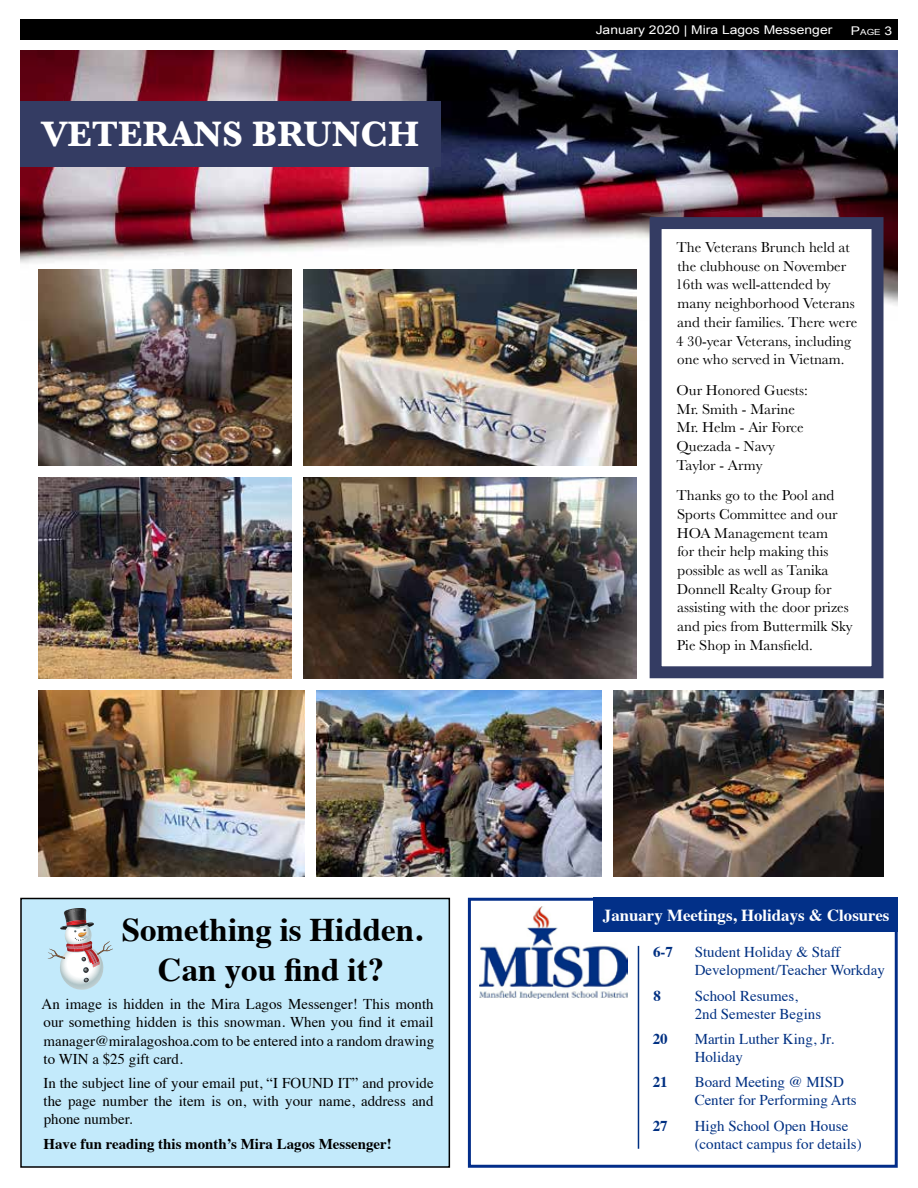
<style>
.page{position:relative;width:918px;height:1188px;background:#fff}
.page>*{position:absolute;margin:0;border:0;box-sizing:border-box;transform-origin:0 0}
.t1{font:700 36.75px "Baskerville";color:#fff}
.t2{font:700 33px/39.6px "Times";color:#000;text-align:center}
.t3{font:700 16.8px "Times";color:#fff}
.t4{font:15px/18.8px "Baskerville";color:#000}
.t5{font:15px/18.3px "Times";color:#000;text-align:justify}
.t6{font:15px/18px "Times";color:#003082}
.t7{font:700 15px "Times";color:#000}
.t8{font:700 15px "Times";color:#003082}
.t9{font:12px "Arial";color:#fff;scale:1.16 1}
.t10{font:8.4px "Arial";color:#fff;scale:1.16 1}
.s1{font-size:12px}
</style>
<div class="page">
<div style="left:20px;top:20px;width:878px;height:20px;background:#000"></div>
<div style="left:20px;top:897px;width:431px;height:271px;background:#c3eafb"></div>
<svg style="left:48px;top:908px;width:65px;height:83px;background:#bfccd6"></svg>
<svg style="left:467px;top:897px;width:431px;height:271px"></svg>
<img style="left:480px;top:907px;width:147px;height:92px">
<hr style="left:638px;top:946px;width:1px;height:203px;background:#003082">
<div style="left:593px;top:898px;width:305px;height:34px;background:#023088"></div>
<img style="left:20px;top:51px;width:878px;height:270px">
<div style="left:650px;top:217px;width:234px;height:461px;background:#fff;border:12px solid #343c63"></div>
<img style="left:304px;top:478px;width:332px;height:200px">
<img style="left:304px;top:269px;width:332px;height:197px">
<img style="left:38px;top:269px;width:253px;height:197px">
<img style="left:38px;top:478px;width:253px;height:200px">
<img style="left:317px;top:690px;width:284px;height:186px">
<img style="left:614px;top:690px;width:270px;height:186px">
<img style="left:38px;top:690px;width:266px;height:186px">
<div style="left:20px;top:102px;width:420px;height:65px;background:#343c63"></div>
<h1 class="t1" style="left:41px;top:108px;width:379px">VETERANS BRUNCH</h1>
<h2 class="t2" style="left:122px;top:907px;width:302px">Something is Hidden.<br>Can you find it?</h2>
<p class="t5" style="left:42px;top:994px;width:394px">An image is hidden in the Mira Lagos Messenger! This month our something hidden is this snowman. When you find it email manager@miralagoshoa.com to be entered into a random drawing to WIN a $25 gift card.</p>
<p class="t5" style="left:43px;top:1072px;width:392px">In the subject line of your email put, “I FOUND IT” and provide the page number the item is on, with your name, address and phone number.</p>
<p class="t7" style="left:44px;top:1129px;width:350px">Have fun reading this month’s Mira Lagos Messenger!</p>
<p class="t9" style="left:596px;top:22px;width:206px">January 2020 | Mira Lagos Messenger</p>
<p class="t10" style="left:851px;top:27px;width:37px"><span class="s1">P</span>age <span class="s1">3</span></p>
<p class="t4" style="left:675px;top:238px;width:183px">The Veterans Brunch held at the clubhouse on November<br>16th was well-attended by many neighborhood Veterans and their families. There were<br>4 30-year Veterans, including one who served in Vietnam.</p>
<p class="t4" style="left:676px;top:381px;width:133px">Our Honored Guests:<br>Mr. Smith - Marine<br>Mr. Helm - Air Force<br>Quezada - Navy<br>Taylor - Army</p>
<p class="t4" style="left:676px;top:486px;width:178px">Thanks go to the Pool and<br>Sports Committee and our<br>HOA Management team<br>for their help making this possible as well as Tanika<br>Donnell Realty Group for assisting with the door prizes and pies from Buttermilk Sky<br>Pie Shop in Mansfield.</p>
<p class="t3" style="left:603px;top:899px;width:288px">January Meetings, Holidays &amp; Closures</p>
<p class="t8" style="left:653px;top:938px;width:21px">6-7</p>
<p class="t6" style="left:695px;top:942px;width:192px">Student Holiday &amp; Staff<br>Development/Teacher Workday</p>
<p class="t8" style="left:653px;top:981px;width:9px">8</p>
<p class="t6" style="left:695px;top:985px;width:128px">School Resumes,<br>2nd Semester Begins</p>
<p class="t8" style="left:653px;top:1025px;width:16px">20</p>
<p class="t6" style="left:695px;top:1029px;width:141px">Martin Luther King, Jr.<br>Holiday</p>
<p class="t8" style="left:653px;top:1068px;width:16px">21</p>
<p class="t6" style="left:695px;top:1072px;width:164px">Board Meeting @ MISD<br>Center for Performing Arts</p>
<p class="t8" style="left:653px;top:1111px;width:16px">27</p>
<p class="t6" style="left:695px;top:1115px;width:169px">High School Open House (contact campus for details)</p>
</div>
